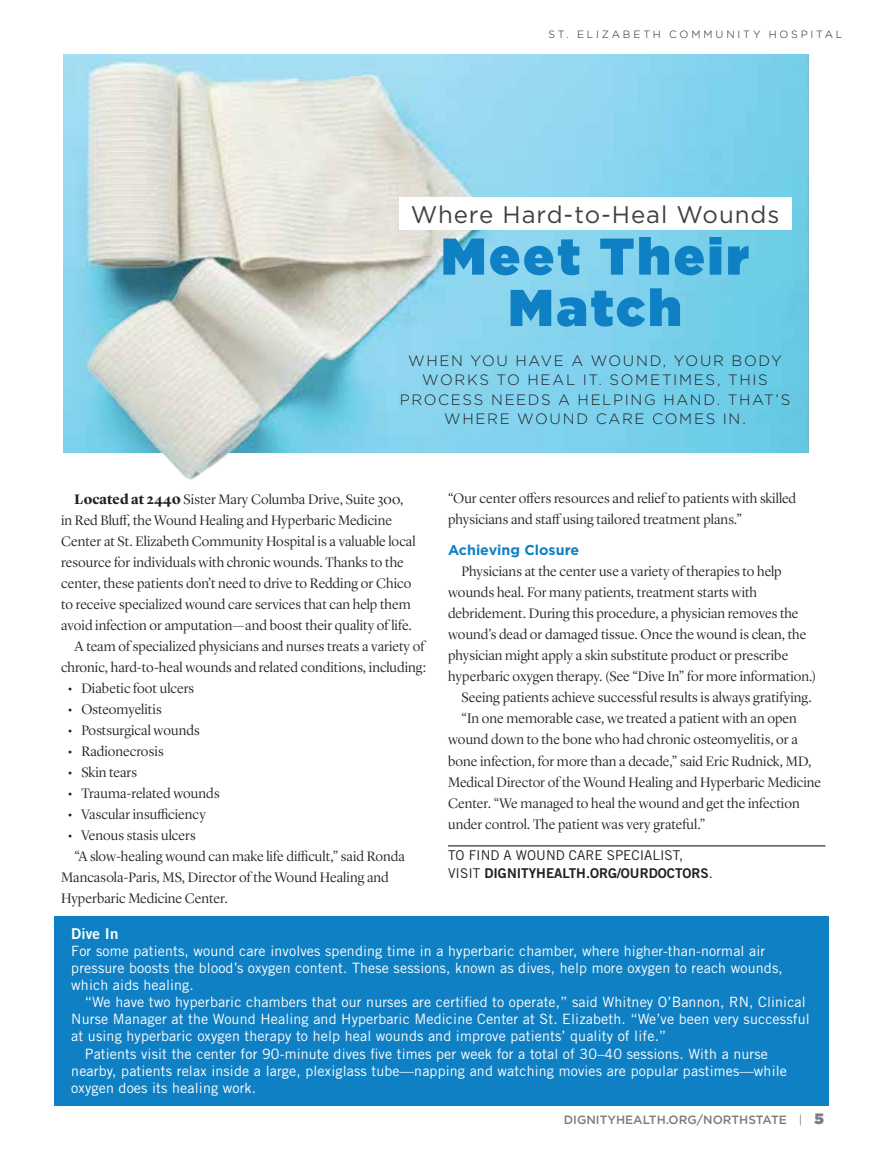
<style>
.page{position:relative;width:878px;height:1161px;background:#fff}
.page>*{position:absolute;margin:0;border:0;box-sizing:border-box;transform-origin:0 0}
.t1{font:900 51.6px/51.3px "Gotham";letter-spacing:.06em;color:#0f80c4;text-align:center}
.t2{font:24px "Gotham";letter-spacing:.04em;color:#414042}
.t3{font:300 15px/19.5px "Gotham";letter-spacing:.11em;color:#231f20;text-align:center}
.t4{font:15px "Trade Gothic LT Std Bd 2";letter-spacing:.01em;color:#fff}
.t5{font:300 14.25px/21px "Lyon Display";letter-spacing:.005em;color:#231f20}
.t6{font:14.25px/17.1px "Trade Gothic LT Std";letter-spacing:.01em;color:#fff}
.t7{font:700 14.25px "Gotham";color:#0f80c4}
.t8{font:13.5px "Trade Gothic LT Std Bd 2";color:#231f20}
.t9{font:13.5px "Trade Gothic LT Std";color:#231f20}
.t10{font:500 12px "Gotham";color:#7b7c7f}
.t11{font:300 10.5px "Gotham";letter-spacing:.265em;color:#231f20}
.s1{font-weight:700}
.s2{font-family:"Trade Gothic LT Std"}
.s3{font-weight:400}
.s4{font-weight:900;font-size:15px}
</style>
<div class="page">
<img style="left:63px;top:54px;width:745px;height:426px">
<hr style="left:448px;top:845px;width:377px;height:1px;background:#231f20">
<div style="left:399px;top:198px;width:392px;height:32px;background:#fff"></div>
<div style="left:54px;top:916px;width:774px;height:190px;background:#0f80c4"></div>
<p class="t11" style="left:548px;top:28px;width:295px">ST. ELIZABETH COMMUNITY HOSPITAL</p>
<h2 class="t2" style="left:411px;top:200px;width:370px">Where Hard-to-Heal Wounds</h2>
<h1 class="t1" style="left:441px;top:230px;width:309px">Meet Their<br>Match</h1>
<p class="t3" style="left:400px;top:351px;width:392px">WHEN YOU HAVE A WOUND, YOUR BODY<br>WORKS TO HEAL IT. SOMETIMES, THIS<br>PROCESS NEEDS A HELPING HAND. THAT’S<br>WHERE WOUND CARE COMES IN.</p>
<p class="t5" style="left:75px;top:487px;width:330px"><span class="s1">Located at 2440</span> Sister Mary Columba Drive, Suite 300,</p>
<p class="t5" style="left:61px;top:508px;width:332px">in Red Bluff, the Wound Healing and Hyperbaric Medicine</p>
<p class="t5" style="left:61px;top:529px;width:356px">Center at St. Elizabeth Community Hospital is a valuable local</p>
<p class="t5" style="left:61px;top:550px;width:344px">resource for individuals with chronic wounds. Thanks to the</p>
<p class="t5" style="left:61px;top:571px;width:352px">center, these patients don’t need to drive to Redding or Chico</p>
<p class="t5" style="left:61px;top:592px;width:351px">to receive specialized wound care services that can help them</p>
<p class="t5" style="left:61px;top:613px;width:352px">avoid infection or amputation—and boost their quality of life.</p>
<p class="t5" style="left:75px;top:634px;width:351px">A team of specialized physicians and nurses treats a variety of</p>
<p class="t5" style="left:61px;top:655px;width:366px">chronic, hard-to-heal wounds and related conditions, including:</p>
<p class="t5" style="left:68px;top:676px;width:128px"><span class="s1">•</span> Diabetic foot ulcers</p>
<p class="t5" style="left:68px;top:697px;width:95px"><span class="s1">•</span> Osteomyelitis</p>
<p class="t5" style="left:68px;top:718px;width:133px"><span class="s1">•</span> Postsurgical wounds</p>
<p class="t5" style="left:68px;top:739px;width:97px"><span class="s1">•</span> Radionecrosis</p>
<p class="t5" style="left:68px;top:760px;width:71px"><span class="s1">•</span> Skin tears</p>
<p class="t5" style="left:68px;top:781px;width:153px"><span class="s1">•</span> Trauma-related wounds</p>
<p class="t5" style="left:68px;top:802px;width:139px"><span class="s1">•</span> Vascular insufficiency</p>
<p class="t5" style="left:68px;top:823px;width:129px"><span class="s1">•</span> Venous stasis ulcers</p>
<p class="t5" style="left:75px;top:844px;width:332px">“A slow-healing wound can make life difficult,” said Ronda</p>
<p class="t5" style="left:61px;top:866px;width:329px">Mancasola-Paris, MS, Director of the Wound Healing and</p>
<p class="t5" style="left:61px;top:887px;width:168px">Hyperbaric Medicine Center.</p>
<p class="t5" style="left:448px;top:487px;width:349px">“Our center offers resources and relief to patients with skilled physicians and staff using tailored treatment plans.”</p>
<p class="t7" style="left:448px;top:542px;width:133px">Achieving Closure</p>
<p class="t5" style="left:461px;top:560px;width:321px">Physicians at the center use a variety of therapies to help</p>
<p class="t5" style="left:448px;top:581px;width:310px">wounds heal. For many patients, treatment starts with</p>
<p class="t5" style="left:448px;top:602px;width:352px">debridement. During this procedure, a physician removes the</p>
<p class="t5" style="left:448px;top:623px;width:360px">wound’s dead or damaged tissue. Once the wound is clean, the</p>
<p class="t5" style="left:448px;top:644px;width:341px">physician might apply a skin substitute product or prescribe</p>
<p class="t5" style="left:448px;top:665px;width:369px">hyperbaric oxygen therapy. (See “Dive In” for more information.)</p>
<p class="t5" style="left:461px;top:686px;width:352px">Seeing patients achieve successful results is always gratifying.</p>
<p class="t5" style="left:461px;top:707px;width:337px">“In one memorable case, we treated a patient with an open</p>
<p class="t5" style="left:448px;top:728px;width:351px">wound down to the bone who had chronic osteomyelitis, or a</p>
<p class="t5" style="left:448px;top:749px;width:365px">bone infection, for more than a decade,” said Eric Rudnick, MD,</p>
<p class="t5" style="left:448px;top:770px;width:374px">Medical Director of the Wound Healing and Hyperbaric Medicine</p>
<p class="t5" style="left:448px;top:791px;width:353px">Center. “We managed to heal the wound and get the infection</p>
<p class="t5" style="left:448px;top:812px;width:259px">under control. The patient was very grateful.”</p>
<p class="t9" style="left:448px;top:847px;width:236px">TO FIND A WOUND CARE SPECIALIST,</p>
<p class="t8" style="left:448px;top:865px;width:266px"><span class="s2">VISIT</span> DIGNITYHEALTH.ORG/OURDOCTORS<span class="s2">.</span></p>
<p class="t4" style="left:71px;top:924px;width:49px">Dive In</p>
<p class="t6" style="left:71px;top:942px;width:713px">For some patients, wound care involves spending time in a hyperbaric chamber, where higher-than-normal air pressure boosts the blood’s oxygen content. These sessions, known as dives, help more oxygen to reach wounds, which aids healing.</p>
<p class="t6" style="left:85px;top:993px;width:722px">“We have two hyperbaric chambers that our nurses are certified to operate,” said Whitney O’Bannon, RN, Clinical</p>
<p class="t6" style="left:71px;top:1011px;width:740px">Nurse Manager at the Wound Healing and Hyperbaric Medicine Center at St. Elizabeth. “We’ve been very successful</p>
<p class="t6" style="left:71px;top:1028px;width:596px">at using hyperbaric oxygen therapy to help heal wounds and improve patients’ quality of life.”</p>
<p class="t6" style="left:85px;top:1045px;width:684px">Patients visit the center for 90-minute dives five times per week for a total of 30–40 sessions. With a nurse</p>
<p class="t6" style="left:71px;top:1062px;width:717px">nearby, patients relax inside a large, plexiglass tube—napping and watching movies are popular pastimes—while</p>
<p class="t6" style="left:71px;top:1079px;width:186px">oxygen does its healing work.</p>
<p class="t10" style="left:563px;top:1112px;width:262px">DIGNITYHEALTH.ORG/NORTHSTATE <span class="s3">|</span> <span class="s4">5</span></p>
</div>
